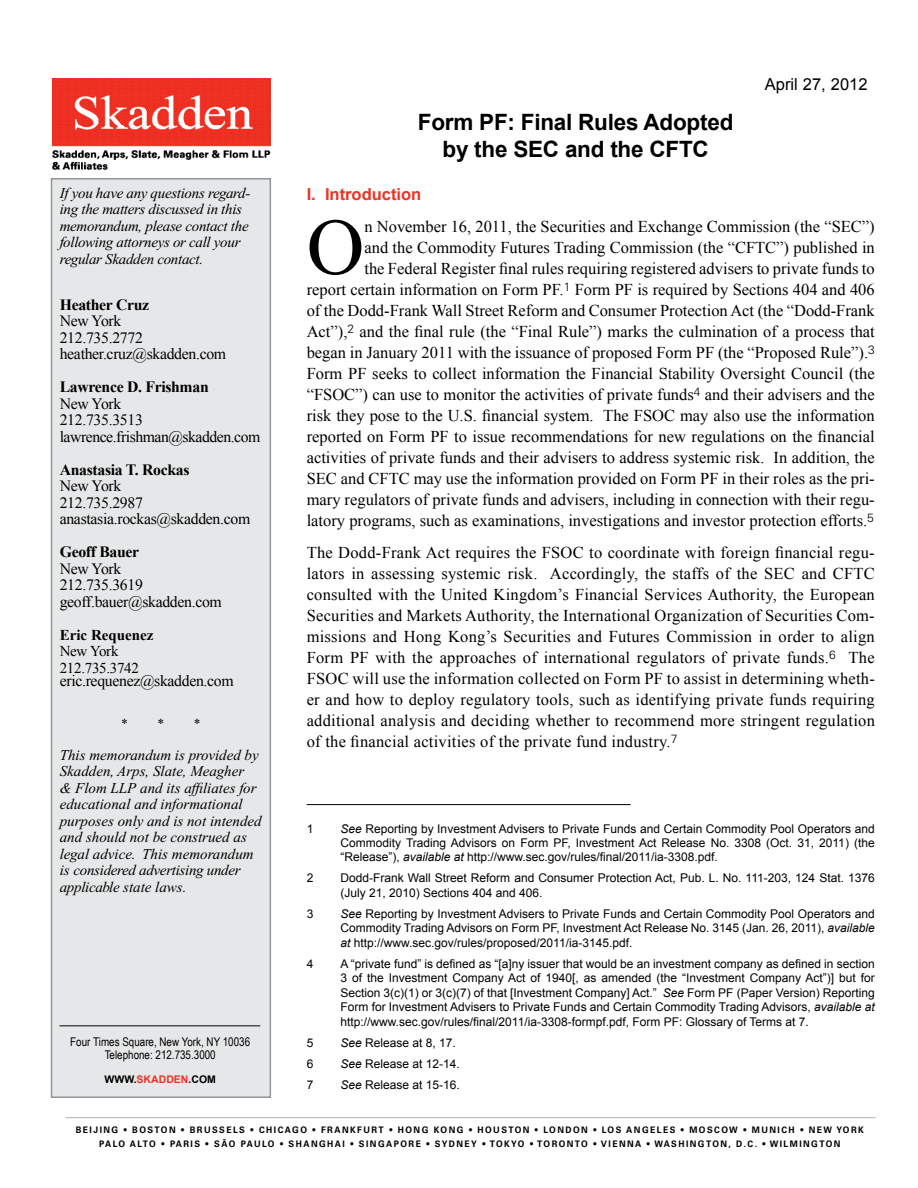
<style>
.page{position:relative;width:918px;height:1188px;background:#fff}
.page>*{position:absolute;margin:0;border:0;box-sizing:border-box;transform-origin:0 0}
.t1{font:79.95px "Times New Roman";color:#000}
.t2{font:700 22.5px/27px "Arial";letter-spacing:-.01em;color:#000;text-align:center}
.t3{font:16.5px/21px "Times New Roman";color:#000;text-align:right}
.t4{font:700 16.5px "Arial";color:#ee3124}
.t5{font:16.5px "Arial";color:#000}
.t6{font:15.75px/16.5px "Times New Roman";letter-spacing:-.02em;color:#000}
.t7{font:700 15.75px "Times New Roman";letter-spacing:-.02em;color:#000}
.t8{font:italic 15px/16.5px "Times New Roman PS Std";color:#000}
.t9{font:italic 15px/16.5px "Times New Roman PS Std";letter-spacing:-.02em;color:#000}
.t10{font:15px/16.5px "Times New Roman";letter-spacing:-.02em;color:#000}
.t11{font:700 15px "Times New Roman";color:#000}
.t12{font:13.5px "Times New Roman PS Std";color:#000}
.t13{font:12px/14.4px "Arial";color:#000;text-align:justify}
.t14{font:12px/13.5px "Arial Narrow";color:#000;text-align:center}
.t15{font:700 10.5px "Arial";color:#000}
.t16{font:700 9px "Univers LT Std";letter-spacing:.17em;color:#000;scale:.95 1}
.t17{font:700 9px "Univers LT Std";letter-spacing:.125em;color:#000;scale:.95 1}
.s1{color:#ee3124}
.s2{font-style:italic}
</style>
<div class="page">
<hr style="left:307px;top:804px;width:324px;height:1px;background:#000">
<div style="left:52px;top:179px;width:218px;height:918px;background:#e6e7e8"></div>
<div style="left:51px;top:178px;width:220px;height:920px;border:2px solid #939598"></div>
<img style="left:53px;top:78px;width:217px;height:92px">
<hr style="left:59px;top:1025px;width:201px;height:1px;background:#000">
<hr style="left:66px;top:1117px;width:810px;height:1px;background:#adafb2">
<p class="t9" style="left:60px;top:184px;width:192px">If you have any questions regard&shy;ing the matters discussed in this memorandum, please contact the following attorneys or call your regular Skadden contact.</p>
<p class="t7" style="left:60px;top:294px;width:91px">Heather Cruz</p>
<p class="t6" style="left:60px;top:312px;width:168px">New York<br>212.735.2772 heather.cruz@skadden.com</p>
<p class="t7" style="left:60px;top:376px;width:151px">Lawrence D. Frishman</p>
<p class="t6" style="left:60px;top:395px;width:202px">New York<br>212.735.3513 lawrence.frishman@skadden.com</p>
<p class="t7" style="left:60px;top:459px;width:131px">Anastasia T. Rockas</p>
<p class="t6" style="left:60px;top:477px;width:192px">New York<br>212.735.2987 anastasia.rockas@skadden.com</p>
<p class="t7" style="left:60px;top:541px;width:81px">Geoff Bauer</p>
<p class="t6" style="left:60px;top:560px;width:164px">New York<br>212.735.3619 geoff.bauer@skadden.com</p>
<p class="t11" style="left:60px;top:624px;width:95px">Eric Requenez</p>
<p class="t10" style="left:60px;top:643px;width:81px">New York<br>212.735.3742</p>
<p class="t6" style="left:60px;top:672px;width:176px">eric.requenez@skadden.com</p>
<p class="t12" style="left:121px;top:717px;width:45px">* *</p>
<p class="t12" style="left:194px;top:717px;width:8px">*</p>
<p class="t8" style="left:60px;top:747px;width:203px">This memorandum is provided by<br>Skadden, Arps, Slate, Meagher<br>&amp; Flom LLP and its affiliates for educational and informational purposes only and is not intended and should not be construed as legal advice. This memorandum is considered advertising under applicable state laws.</p>
<p class="t14" style="left:70px;top:1035px;width:181px">Four Times Square, New York, NY 10036<br>Telephone: 212.735.3000</p>
<p class="t15" style="left:105px;top:1072px;width:113px">WWW.<span class="s1">SKADDEN</span>.COM</p>
<p class="t5" style="left:765px;top:73px;width:104px">April 27, 2012</p>
<h2 class="t2" style="left:418px;top:109px;width:317px">Form PF: Final Rules Adopted by the SEC and the CFTC</h2>
<p class="t4" style="left:307px;top:183px;width:116px">I. Introduction</p>
<h1 class="t1" style="left:307px;top:193px;width:59px">O</h1>
<p class="t3" style="left:307px;top:216px;width:570px">n November 16, 2011, the Securities and Exchange Commission (the “SEC”)<br>and the Commodity Futures Trading Commission (the “CFTC”) published in<br>the Federal Register final rules requiring registered advisers to private funds to<br>report certain information on Form PF.<sup>1</sup> Form PF is required by Sections 404 and 406 of the Dodd-Frank Wall Street Reform and Consumer Protection Act (the “Dodd-Frank Act”),<sup>2</sup> and the final rule (the “Final Rule”) marks the culmination of a process that began in January 2011 with the issuance of proposed Form PF (the “Proposed Rule”).<sup>3<br></sup>Form PF seeks to collect information the Financial Stability Oversight Council (the “FSOC”) can use to monitor the activities of private funds<sup>4</sup> and their advisers and the risk they pose to the U.S. financial system. The FSOC may also use the information reported on Form PF to issue recommendations for new regulations on the financial activities of private funds and their advisers to address systemic risk. In addition, the SEC and CFTC may use the information provided on Form PF in their roles as the pri&shy;mary regulators of private funds and advisers, including in connection with their regu&shy;latory programs, such as examinations, investigations and investor protection efforts.<sup>5</sup></p>
<p class="t3" style="left:307px;top:541px;width:570px;text-align:justify">The Dodd-Frank Act requires the FSOC to coordinate with foreign financial regu&shy;lators in assessing systemic risk. Accordingly, the staffs of the SEC and CFTC consulted with the United Kingdom’s Financial Services Authority, the European Securities and Markets Authority, the International Organization of Securities Com&shy;missions and Hong Kong’s Securities and Futures Commission in order to align Form PF with the approaches of international regulators of private funds.<sup>6</sup> The FSOC will use the information collected on Form PF to assist in determining wheth&shy;er and how to deploy regulatory tools, such as identifying private funds requiring additional analysis and deciding whether to recommend more stringent regulation of the financial activities of the private fund industry.<sup>7</sup></p>
<p class="t13" style="left:307px;top:821px;width:8px">1</p>
<p class="t13" style="left:340px;top:821px;width:536px"><span class="s2">See</span> Reporting by Investment Advisers to Private Funds and Certain Commodity Pool Operators and Commodity Trading Advisors on Form PF, Investment Act Release No. 3308 (Oct. 31, 2011) (the “Release”), <span class="s2">available at</span> http://www.sec.gov/rules/final/2011/ia-3308.pdf.</p>
<p class="t13" style="left:307px;top:871px;width:8px">2</p>
<p class="t13" style="left:340px;top:871px;width:536px">Dodd-Frank Wall Street Reform and Consumer Protection Act, Pub. L. No. 111-203, 124 Stat. 1376 (July 21, 2010) Sections 404 and 406.</p>
<p class="t13" style="left:307px;top:907px;width:8px">3</p>
<p class="t13" style="left:340px;top:907px;width:536px"><span class="s2">See</span> Reporting by Investment Advisers to Private Funds and Certain Commodity Pool Operators and Commodity Trading Advisors on Form PF, Investment Act Release No. 3145 (Jan. 26, 2011), <span class="s2">available at</span> http://www.sec.gov/rules/proposed/2011/ia-3145.pdf.</p>
<p class="t13" style="left:307px;top:957px;width:8px">4</p>
<p class="t13" style="left:340px;top:957px;width:536px">A “private fund” is defined as “[a]ny issuer that would be an investment company as defined in section 3 of the Investment Company Act of 1940[, as amended (the “Investment Company Act”)] but for Section 3(c)(1) or 3(c)(7) of that [Investment Company] Act.” <span class="s2">See</span> Form PF (Paper Version) Reporting Form for Investment Advisers to Private Funds and Certain Commodity Trading Advisors, <span class="s2">available at </span>http://www.sec.gov/rules/final/2011/ia-3308-formpf.pdf, Form PF: Glossary of Terms at 7.</p>
<p class="t13" style="left:307px;top:1035px;width:8px">5</p>
<p class="t13" style="left:340px;top:1035px;width:117px"><span class="s2">See</span> Release at 8, 17.</p>
<p class="t13" style="left:307px;top:1057px;width:8px">6</p>
<p class="t13" style="left:340px;top:1057px;width:121px"><span class="s2">See</span> Release at 12-14.</p>
<p class="t13" style="left:307px;top:1078px;width:8px">7</p>
<p class="t13" style="left:340px;top:1078px;width:121px"><span class="s2">See</span> Release at 15-16.</p>
<p class="t16" style="left:76px;top:1125px;width:237px">BEIJING • BOSTON • BRUSSELS • CHI CAGO</p>
<p class="t16" style="left:313px;top:1125px;width:480px">• FRANKFURT • HONG KONG • HOUSTON • LONDON • LOS ANGELES • MOSCOW • MUNI</p>
<p class="t16" style="left:781px;top:1125px;width:88px">CH • N EW YORK</p>
<p class="t17" style="left:99px;top:1139px;width:208px">PALO ALTO • PA RIS • SÃO PAULO • SHA</p>
<p class="t16" style="left:311px;top:1139px;width:58px">NGHA I • SING</p>
<p class="t16" style="left:386px;top:1139px;width:16px">APORE</p>
<p class="t16" style="left:426px;top:1139px;width:437px">• SY DNEY • TOKYO • TORONTO • VIENNA • WA SH INGTON, D.C. • WILM INGTON</p>
</div>
